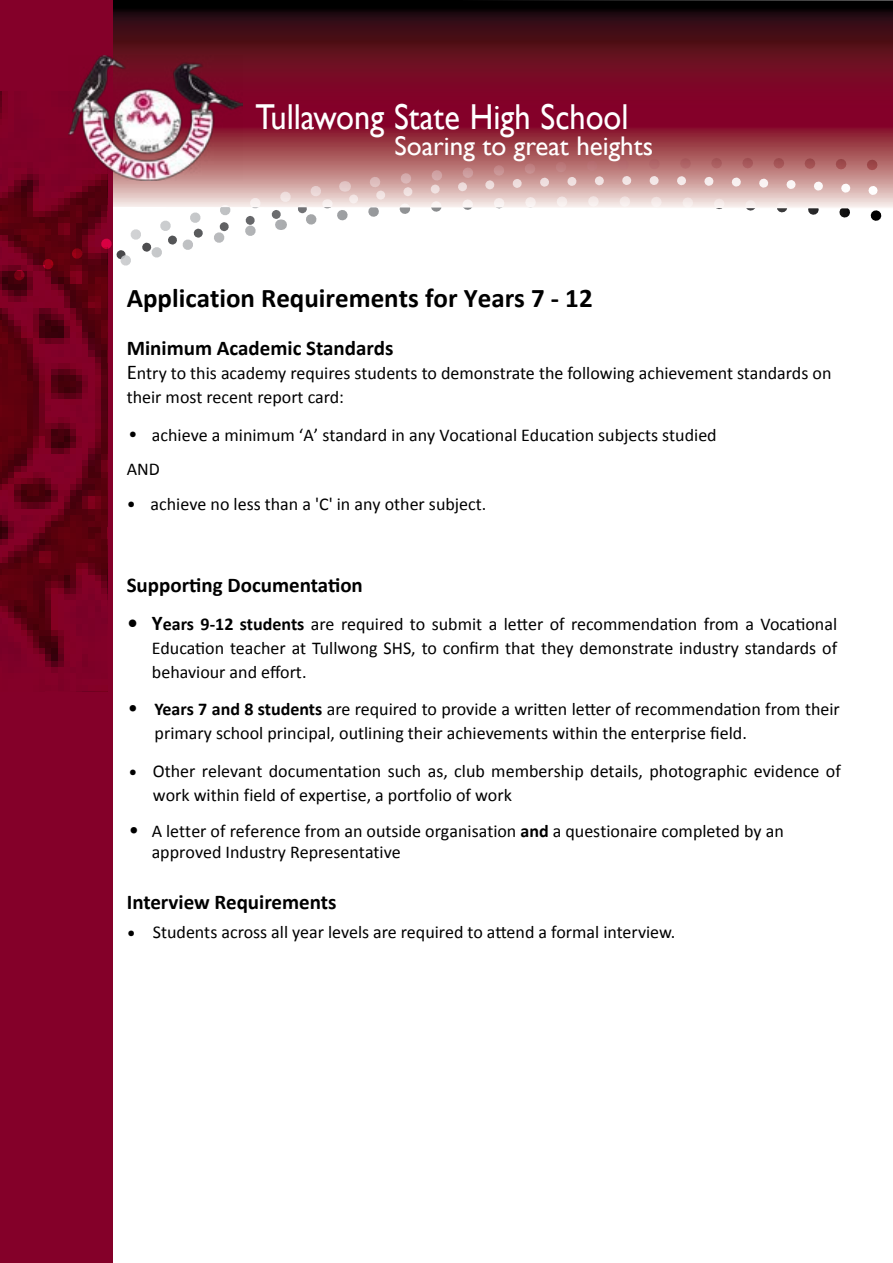
<style>
.page{position:relative;width:893px;height:1263px;background:#fff}
.page>*{position:absolute;margin:0;border:0;box-sizing:border-box;transform-origin:0 0}
.t1{font:36px "Gill Sans";color:#fff;scale:.9 1}
.t2{font:700 27px "Calibri";color:#000}
.t3{font:27px "Gill Sans";color:#fff}
.t4{font:700 21px "Calibri";color:#000}
.t5{font:18px/24px "Calibri";color:#000}
.s1{font-size:21px}
.s2{font-weight:700;font-size:21px}
.s3{font-weight:700}
</style>
<div class="page">
<svg style="left:112px;top:0;width:781px;height:151px;background:#620e21"></svg>
<div style="left:0;top:0;width:112px;height:1263px;background:#840029"></div>
<img style="left:0;top:92px;width:107px;height:600px">
<img style="left:69px;top:55px;width:173px;height:96px">
<svg style="left:0;top:151px;width:893px;height:172px"></svg>
<h1 class="t1" style="left:256px;top:96px;width:416px">Tullawong State High School</h1>
<h2 class="t3" style="left:394px;top:130px;width:260px">Soaring to great heights</h2>
<h2 class="t2" style="left:127px;top:280px;width:467px">Application Requirements for Years 7 - 12</h2>
<p class="t4" style="left:127px;top:334px;width:268px">Minimum Academic Standards</p>
<p class="t5" style="left:127px;top:361px;width:706px"><span class="s1">E</span>ntry to this academy requires students to demonstrate the following achievement standards on their most recent report card:</p>
<p class="t5" style="left:129px;top:422px;width:10px">•</p>
<p class="t5" style="left:152px;top:423px;width:566px">achieve a minimum ‘A’ standard in any Vocational Education subjects studied</p>
<p class="t5" style="left:127px;top:457px;width:35px">AND</p>
<p class="t5" style="left:127px;top:492px;width:10px">•</p>
<p class="t5" style="left:151px;top:492px;width:337px">achieve no less than a 'C' in any other subject.</p>
<p class="t4" style="left:127px;top:571px;width:238px">Supporting Documentation</p>
<p class="t5" style="left:152px;top:612px;width:687px;text-align:justify;text-indent:-24px"><span class="s2">• Y</span><span class="s3">ears 9-12 students</span> are required to submit a letter of recommendation from a Vocational Education teacher at Tullwong SHS, to confirm that they demonstrate industry standards of behaviour and effort.</p>
<p class="t5" style="left:155px;top:697px;width:687px;text-indent:-26px"><span class="s3">• Years 7 and 8 students</span> are required to provide a written letter of recommendation from their primary school principal, outlining their achievements within the enterprise field.</p>
<p class="t5" style="left:153px;top:759px;width:689px;text-indent:-24px">• Other relevant documentation such as, club membership details, photographic evidence of work within field of expertise, a portfolio of work</p>
<p class="t5" style="left:152px;top:820px;width:634px;line-height:21.6px;text-indent:-22px"><span class="s3">•</span> A letter of reference from an outside organisation <span class="s3">and</span> a questionaire completed by an approved Industry Representative</p>
<p class="t4" style="left:127px;top:889px;width:211px">Interview Requirements</p>
<p class="t5" style="left:127px;top:920px;width:550px">• Students across all year levels are required to attend a formal interview.</p>
</div>
